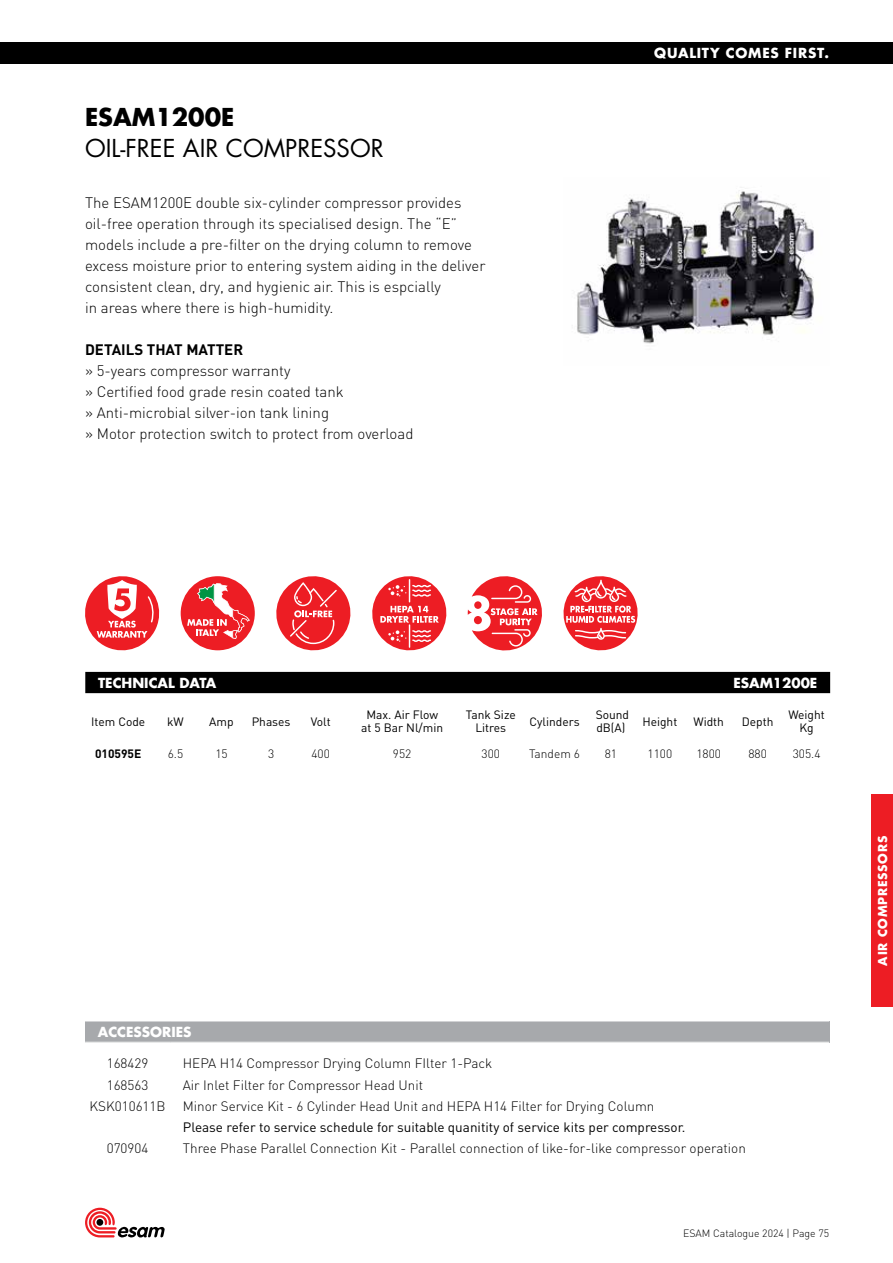
<style>
.page{position:relative;width:893px;height:1263px;background:#fff}
.page>*{position:absolute;margin:0;border:0;box-sizing:border-box;transform-origin:0 0}
.t1{font:24px "Futura LT";color:#000}
.t2{font:700 24px "Futura LT";color:#000}
.t3{font:300 15px/21px "DIN";color:#000}
.t4{font:700 15px "DIN";color:#000}
.t5{font:300 13.5px "DIN";color:#000}
.t6{font:13.5px "DIN";color:#000}
.t7{font:700 13.5px "Futura LT";color:#fff}
.t8{font:700 13.5px "Futura LT";letter-spacing:.055em;color:#fff}
.t9{font:12px/13.5px "DIN";color:#000;text-align:center}
.t10{font:300 12px "DIN";color:#000}
.t11{font:700 12px "Futura LT";letter-spacing:.055em;color:#fff}
.t12{font:700 12px "DIN";color:#000}
.t13{font:300 10.5px "DIN";color:#000}
</style>
<div class="page">
<svg style="left:85px;top:1208px;width:80px;height:29px"></svg>
<div style="left:0;top:43px;width:893px;height:21px;background:#000"></div>
<div style="left:872px;top:794px;width:21px;height:213px;background:#ed1d24"></div>
<div style="left:181px;top:576px;width:74px;height:74px;background:#ed1d24;border-radius:50%"></div>
<svg style="left:187px;top:583px;width:63px;height:56px"></svg>
<svg style="left:85px;top:576px;width:74px;height:74px"></svg>
<svg style="left:276px;top:576px;width:74px;height:74px"></svg>
<svg style="left:372px;top:576px;width:74px;height:74px"></svg>
<svg style="left:468px;top:576px;width:74px;height:74px"></svg>
<svg style="left:563px;top:576px;width:75px;height:74px"></svg>
<img style="left:576px;top:187px;width:238px;height:157px">
<div style="left:85px;top:1021px;width:744px;height:21px;background:#a7a9ac"></div>
<div style="left:85px;top:672px;width:745px;height:21px;background:#000"></div>
<h1 class="t2" style="left:85px;top:101px;width:151px">ESAM1200E</h1>
<h1 class="t1" style="left:85px;top:133px;width:300px">OIL-FREE AIR COMPRESSOR</h1>
<p class="t3" style="left:85px;top:192px;width:402px">The ESAM1200E double six-cylinder compressor provides oil-free operation through its specialised design. The “E” models include a pre-filter on the drying column to remove excess moisture prior to entering system aiding in the deliver consistent clean, dry, and hygienic air. This is espcially<br>in areas where there is high-humidity.</p>
<p class="t4" style="left:85px;top:339px;width:160px">DETAILS THAT MATTER</p>
<p class="t3" style="left:85px;top:360px;width:330px">» 5-years compressor warranty<br>» Certified food grade resin coated tank<br>» Anti-microbial silver-ion tank lining<br>» Motor protection switch to protect from overload</p>
<p class="t8" style="left:654px;top:44px;width:176px">QUALITY COMES FIRST.</p>
<p class="t7" style="left:98px;top:674px;width:120px">TECHNICAL DATA</p>
<p class="t7" style="left:733px;top:674px;width:86px">ESAM1200E</p>
<p class="t9" style="left:91px;top:714px;width:56px">Item Code</p>
<p class="t9" style="left:167px;top:714px;width:18px">kW</p>
<p class="t9" style="left:209px;top:714px;width:26px">Amp</p>
<p class="t9" style="left:252px;top:714px;width:40px">Phases</p>
<p class="t9" style="left:311px;top:714px;width:21px">Volt</p>
<p class="t9" style="left:361px;top:708px;width:83px">Max. Air Flow at 5 Bar Nl/min</p>
<p class="t9" style="left:466px;top:708px;width:52px">Tank Size<br>Litres</p>
<p class="t9" style="left:529px;top:714px;width:52px">Cylinders</p>
<p class="t9" style="left:596px;top:708px;width:35px;text-align:left">Sound dB(A)</p>
<p class="t9" style="left:642px;top:714px;width:36px">Height</p>
<p class="t9" style="left:693px;top:714px;width:32px">Width</p>
<p class="t9" style="left:742px;top:714px;width:33px">Depth</p>
<p class="t9" style="left:788px;top:708px;width:38px">Weight<br>Kg</p>
<p class="t12" style="left:95px;top:745px;width:48px">010595E</p>
<p class="t10" style="left:168px;top:746px;width:17px">6.5</p>
<p class="t10" style="left:215px;top:746px;width:14px">15</p>
<p class="t10" style="left:268px;top:746px;width:8px">3</p>
<p class="t10" style="left:311px;top:746px;width:20px">400</p>
<p class="t10" style="left:393px;top:746px;width:20px">952</p>
<p class="t10" style="left:482px;top:746px;width:20px">300</p>
<p class="t10" style="left:529px;top:746px;width:53px">Tandem 6</p>
<p class="t10" style="left:605px;top:746px;width:14px">81</p>
<p class="t10" style="left:647px;top:746px;width:26px">1100</p>
<p class="t10" style="left:696px;top:746px;width:26px">1800</p>
<p class="t10" style="left:748px;top:746px;width:20px">880</p>
<p class="t10" style="left:793px;top:746px;width:29px">305.4</p>
<p class="t7" style="left:98px;top:1023px;width:95px">ACCESSORIES</p>
<p class="t5" style="left:107px;top:1055px;width:43px">168429</p>
<p class="t5" style="left:183px;top:1055px;width:311px">HEPA H14 Compressor Drying Column FIlter 1-Pack</p>
<p class="t5" style="left:107px;top:1076px;width:43px">168563</p>
<p class="t5" style="left:183px;top:1076px;width:242px">Air Inlet Filter for Compressor Head Unit</p>
<p class="t5" style="left:90px;top:1098px;width:78px">KSK010611B</p>
<p class="t5" style="left:183px;top:1098px;width:473px">Minor Service Kit - 6 Cylinder Head Unit and HEPA H14 Filter for Drying Column</p>
<p class="t6" style="left:183px;top:1119px;width:504px">Please refer to service schedule for suitable quanitity of service kits per compressor.</p>
<p class="t5" style="left:107px;top:1140px;width:43px">070904</p>
<p class="t5" style="left:183px;top:1140px;width:564px">Three Phase Parallel Connection Kit - Parallel connection of like-for-like compressor operation</p>
<p class="t13" style="left:683px;top:1227px;width:148px">ESAM Catalogue 2024 | Page 75</p>
<p class="t11" style="left:874px;top:965px;width:131px;rotate:-90deg">AIR COMPRESSORS</p>
</div>
